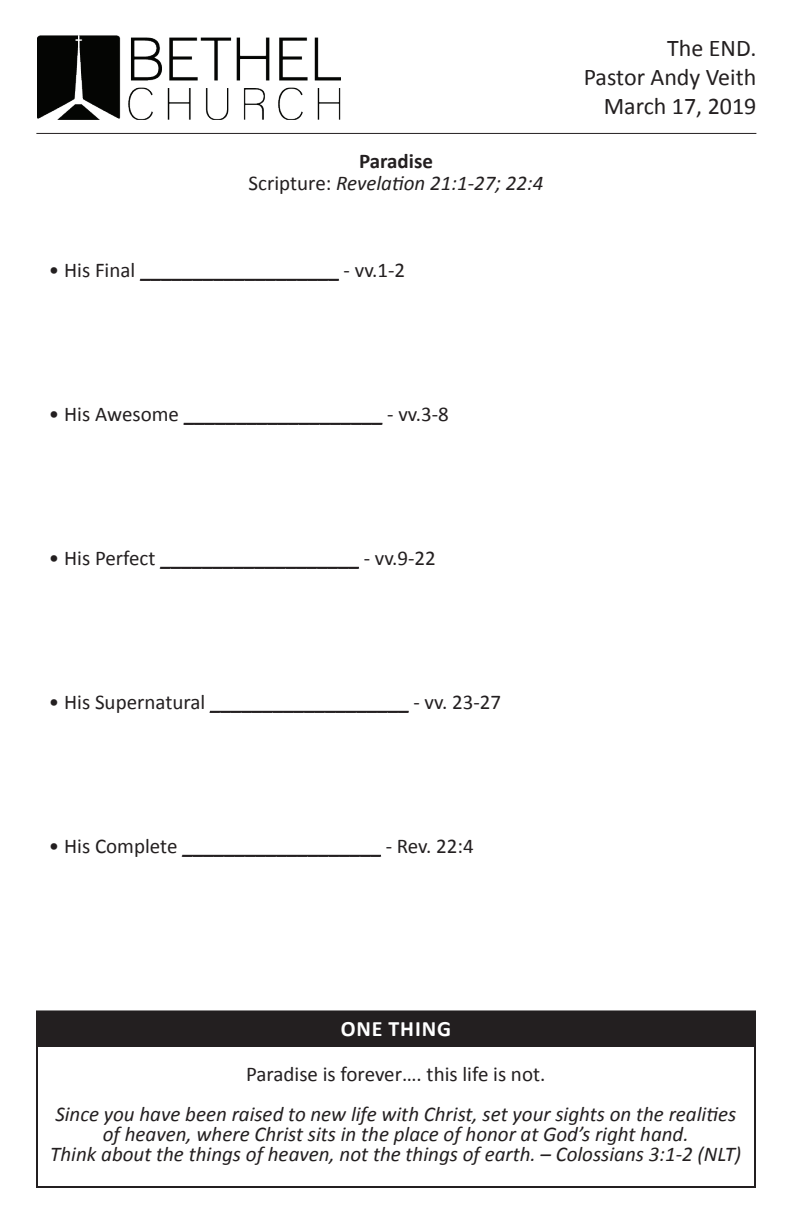
<style>
.page{position:relative;width:792px;height:1224px;background:#fff}
.page>*{position:absolute;margin:0;border:0;box-sizing:border-box;transform-origin:0 0}
.t1{font:24px/28.8px "Calibri";color:#231f20;text-align:right}
.t2{font:700 22px "Calibri";letter-spacing:.04em;color:#fff}
.t3{font:italic 21px/20px "Calibri";color:#231f20;text-align:center}
.t4{font:21px "Calibri";color:#231f20}
.s1{font-weight:700;font-style:normal}
.s2{font-style:normal}
</style>
<div class="page">
<hr style="left:36px;top:133px;width:720px;height:1px;background:#231f20">
<img style="left:37px;top:36px;width:303px;height:83px">
<hr style="left:140px;top:279px;width:199px;height:1px;background:#231f20">
<hr style="left:184px;top:423px;width:198px;height:1px;background:#231f20">
<hr style="left:160px;top:567px;width:199px;height:1px;background:#231f20">
<hr style="left:210px;top:711px;width:199px;height:1px;background:#231f20">
<hr style="left:182px;top:855px;width:199px;height:1px;background:#231f20">
<div style="left:36px;top:1011px;width:720px;height:36px;background:#231f20"></div>
<div style="left:36px;top:1010px;width:720px;height:178px;border:2px solid #231f20"></div>
<p class="t3" style="left:249px;top:149px;width:296px;line-height:22px"><span class="s1">PARADISE<br></span><span class="s2">Scripture:</span> Revelation 21:1-27; 22:4</p>
<p class="t4" style="left:49px;top:257px;width:358px">• His Final ___________________ - vv.1-2</p>
<p class="t1" style="left:584px;top:34px;width:174px">The END.<br>Pastor Andy Veith<br>March 17, 2019</p>
<p class="t4" style="left:49px;top:401px;width:401px">• His Awesome ___________________ - vv.3-8</p>
<p class="t4" style="left:49px;top:545px;width:388px">• His Perfect ___________________ - vv.9-22</p>
<p class="t4" style="left:49px;top:689px;width:454px">• His Supernatural ___________________ - vv. 23-27</p>
<p class="t4" style="left:49px;top:833px;width:426px">• His Complete ___________________ - Rev. 22:4</p>
<p class="t2" style="left:341px;top:1014px;width:112px">ONE THING</p>
<p class="t2" style="left:341px;top:1024px;width:112px">ONE THING</p>
<p class="t4" style="left:246px;top:1060px;width:301px">Paradise is forever…. this life is not.</p>
<p class="t3" style="left:50px;top:1103px;width:693px">Since you have been raised to new life with Christ, set your sights on the realities of heaven, where Christ sits in the place of honor at God’s right hand.<br>Think about the things of heaven, not the things of earth. – Colossians 3:1-2 (NLT)</p>
</div>
